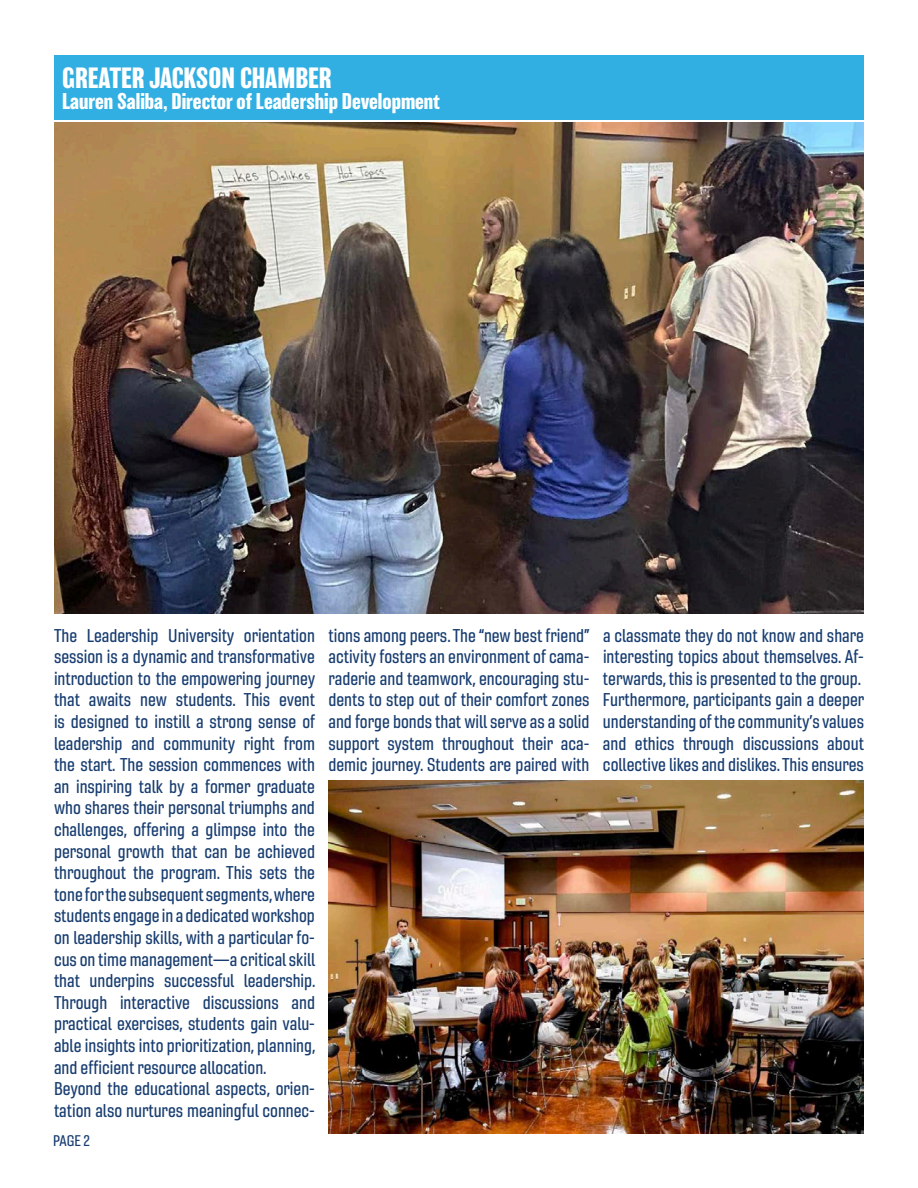
<style>
.page{position:relative;width:918px;height:1188px;background:#fff}
.page>*{position:absolute;margin:0;border:0;box-sizing:border-box;transform-origin:0 0}
.Text_Bolded{font:700 27px "Balboa";color:#fff}
.Text_Bolded-2{font:700 21px "Balboa";color:#fff}
.t1{font:18px/21.6px "Gineso Con Med";color:#183d70;text-align:justify}
.t2{font:15px "Gineso Con Med";color:#183d70}
</style>
<div class="page">
<div style="left:54px;top:55px;width:810px;height:64px;background:#32afe2"></div>
<img style="left:54px;top:123px;width:810px;height:490px">
<img style="left:328px;top:781px;width:536px;height:353px">
<p class="Text_Bolded" style="left:62px;top:62px;width:271px">GREATER JACKSON CHAMBER</p>
<p class="Text_Bolded-2" style="left:62px;top:89px;width:379px">Lauren Saliba, Director of Leadership Development</p>
<p class="t1" style="left:54px;top:624px;width:263px">The Leadership University orientation session is a dynamic and transformative introduction to the empowering journey that awaits new students. This event is designed to instill a strong sense of leadership and community right from the start. The session commences with an inspiring talk by a former graduate who shares their personal triumphs and challenges, offering a glimpse into the personal growth that can be achieved throughout the program. This sets the tone for the subsequent segments, where students engage in a dedicated workshop on leadership skills, with a particular fo&shy;cus on time management—a critical skill that underpins successful leadership.<br>Through interactive discussions and practical exercises, students gain valu&shy;able insights into prioritization, planning, and efficient resource allocation.</p>
<p class="t1" style="left:54px;top:1078px;width:263px">Beyond the educational aspects, orien&shy;tation also nurtures meaningful connec-</p>
<p class="t2" style="left:53px;top:1131px;width:38px">PAGE 2</p>
<p class="t1" style="left:328px;top:624px;width:263px">tions among peers. The “new best friend” activity fosters an environment of cama&shy;raderie and teamwork, encouraging stu&shy;dents to step out of their comfort zones and forge bonds that will serve as a solid support system throughout their aca&shy;demic journey. Students are paired with</p>
<p class="t1" style="left:603px;top:624px;width:263px">a classmate they do not know and share interesting topics about themselves. Af&shy;terwards, this is presented to the group.</p>
<p class="t1" style="left:603px;top:689px;width:263px">Furthermore, participants gain a deeper understanding of the community’s values and ethics through discussions about collective likes and dislikes. This ensures</p>
</div>
